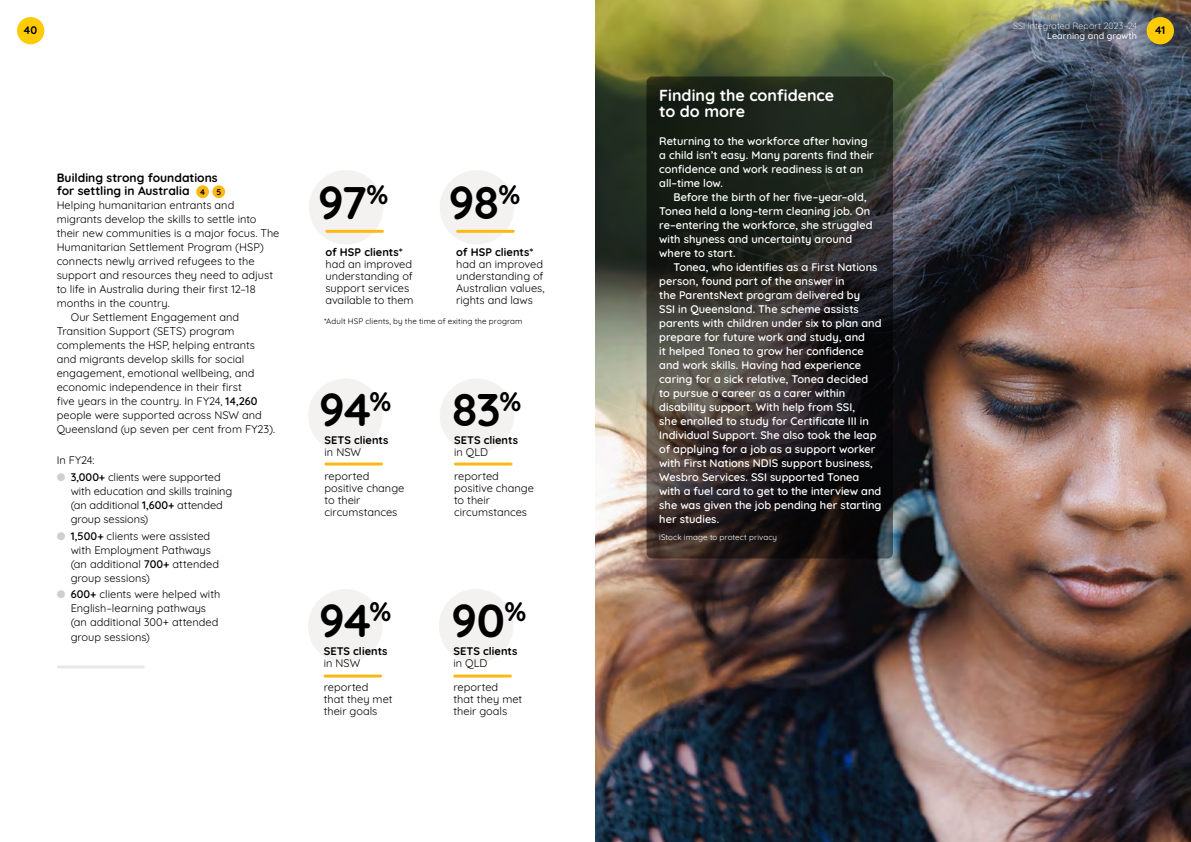
<style>
.page{position:relative;width:1191px;height:842px;background:#fff}
.page>*{position:absolute;margin:0;border:0;box-sizing:border-box;transform-origin:0 0}
.H_46pt{font:700 46px "Quicksand";letter-spacing:-.015em;color:#000}
.H_16pt{font:700 16px/16px "Quicksand";color:#fff}
.H-12pt{font:700 12px/13px "Quicksand";color:#000}
.Body_1b_next{font:600 11px/14px "Quicksand";color:#fff}
.Body_1a_first{font:11px/12px "Quicksand";color:#000}
.Body_1b_next-2{font:11px/14px "Quicksand";color:#000}
.Body_1c_hanging_indent{font:11px/14px "Quicksand";color:#000}
.Body_1a_first-2{font:600 11px/14px "Quicksand";color:#fff}
.Body_1a_first-3{font:700 11px/12px "Quicksand";letter-spacing:.005em;color:#000}
.Body_1a_first-4{font:300 9px "Quicksand";letter-spacing:.005em;color:#fff}
.Body_1a_first-5{font:500 9px "Quicksand";letter-spacing:.015em;color:#fff}
.Table_text{font:700 8.4px "Quicksand";color:#000}
.footnote{font:8px "Quicksand";letter-spacing:.015em;color:#000}
.footnote-2{font:8px "Quicksand";letter-spacing:.015em;color:#fff}
.s1{font-weight:600}
.s2{color:#cfcfd0}
.s3{font-weight:700}
.s4{font-weight:400}
</style>
<div class="page">
<img style="left:595px;top:0;width:596px;height:842px">
<div style="left:17px;top:17px;width:27px;height:27px;background:#ffcb05;border-radius:50%"></div>
<div style="left:1146px;top:17px;width:28px;height:27px;background:#ffcb05;border-radius:50%"></div>
<svg style="left:646px;top:77px;width:247px;height:481px"></svg>
<div style="left:196px;top:185px;width:13px;height:13px;background:#fdb816;border-radius:50%"></div>
<div style="left:212px;top:185px;width:13px;height:13px;background:#fdb816;border-radius:50%"></div>
<hr style="left:58px;top:665px;width:85px;height:3px;background:#e9e8e9">
<div style="left:309px;top:170px;width:74px;height:74px;background:#f3f2f1;border-radius:50%"></div>
<hr style="left:327px;top:230px;width:55px;height:3px;background:#fdb816">
<div style="left:440px;top:170px;width:74px;height:74px;background:#f3f2f1;border-radius:50%"></div>
<hr style="left:457px;top:230px;width:56px;height:3px;background:#fdb816">
<div style="left:308px;top:378px;width:74px;height:75px;background:#f3f2f1;border-radius:50%"></div>
<hr style="left:326px;top:462px;width:55px;height:3px;background:#fdb816">
<div style="left:308px;top:589px;width:74px;height:74px;background:#f3f2f1;border-radius:50%"></div>
<hr style="left:325px;top:675px;width:55px;height:3px;background:#fdb816">
<div style="left:439px;top:589px;width:74px;height:74px;background:#f3f2f1;border-radius:50%"></div>
<hr style="left:455px;top:675px;width:55px;height:3px;background:#fdb816">
<div style="left:440px;top:378px;width:74px;height:75px;background:#f3f2f1;border-radius:50%"></div>
<hr style="left:455px;top:462px;width:56px;height:3px;background:#fdb816">
<p class="Body_1a_first-4" style="left:1013px;top:19px;width:126px">SSI Integrated Report 2023–24</p>
<p class="Body_1a_first-3" style="left:24px;top:23px;width:15px">40</p>
<p class="Body_1a_first-3" style="left:1155px;top:23px;width:12px">41</p>
<p class="Body_1a_first-5" style="left:1047px;top:29px;width:91px">Learning and growth</p>
<p class="H-12pt" style="left:57px;top:170px;width:162px">Building strong foundations for settling in Australia</p>
<p class="Table_text" style="left:200px;top:185px;width:6px">4</p>
<p class="Table_text" style="left:216px;top:185px;width:6px">5</p>
<p class="Body_1a_first" style="left:57px;top:197px;width:224px;line-height:14px">Helping humanitarian entrants and migrants develop the skills to settle into their new communities is a major focus. The Humanitarian Settlement Program (HSP) connects newly arrived refugees to the support and resources they need to adjust to life in Australia during their first 12–18 months in the country.</p>
<p class="Body_1b_next-2" style="left:57px;top:309px;width:220px;text-indent:14px">Our Settlement Engagement and Transition Support (SETS) program complements the HSP, helping entrants and migrants develop skills for social engagement, emotional wellbeing, and economic independence in their first<br>five years in the country. In FY24, <span class="s1">14,260 </span>people were supported across NSW and Queensland (up seven per cent from FY23).</p>
<p class="Body_1c_hanging_indent" style="left:57px;top:452px;width:39px">In FY24:</p>
<p class="Body_1c_hanging_indent" style="left:71px;top:469px;width:163px;text-indent:-14px"><span class="s2">●</span> <span class="s1">3,000+</span> clients were supported with education and skills training (an additional <span class="s1">1,600+</span> attended group sessions)</p>
<p class="Body_1c_hanging_indent" style="left:71px;top:528px;width:150px;text-indent:-14px"><span class="s2">●</span> <span class="s1">1,500+</span> clients were assisted with Employment Pathways (an additional <span class="s1">700+</span> attended group sessions)</p>
<p class="Body_1c_hanging_indent" style="left:71px;top:586px;width:151px;text-indent:-14px"><span class="s2">●</span> <span class="s1">600+</span> clients were helped with<br>English–learning pathways (an additional 300+ attended group sessions)</p>
<p class="H_46pt" style="left:318px;top:167px;width:72px">97<sup>%</sup></p>
<p class="Body_1a_first" style="left:325px;top:245px;width:90px"><span class="s3">of HSP clients* </span>had an improved understanding of support services available to them</p>
<p class="H_46pt" style="left:448px;top:167px;width:73px">98<sup>%</sup></p>
<p class="Body_1a_first" style="left:456px;top:245px;width:90px"><span class="s3">of HSP clients* </span>had an improved understanding of<br>Australian values, rights and laws</p>
<p class="footnote" style="left:324px;top:315px;width:200px">*Adult HSP clients, by the time of exiting the program</p>
<p class="H_46pt" style="left:319px;top:374px;width:74px">94<sup>%</sup></p>
<p class="Body_1a_first-3" style="left:324px;top:433px;width:65px">SETS clients <span class="s4">in NSW</span></p>
<p class="Body_1a_first" style="left:324px;top:469px;width:81px">reported positive change to their circumstances</p>
<p class="H_46pt" style="left:319px;top:585px;width:74px">94<sup>%</sup></p>
<p class="Body_1a_first-3" style="left:324px;top:644px;width:65px">SETS clients <span class="s4">in NSW</span></p>
<p class="Body_1a_first" style="left:324px;top:680px;width:70px">reported<br>that they met their goals</p>
<p class="H_46pt" style="left:452px;top:374px;width:71px">83<sup>%</sup></p>
<p class="Body_1a_first-3" style="left:454px;top:433px;width:65px">SETS clients <span class="s4">in QLD</span></p>
<p class="Body_1a_first" style="left:454px;top:469px;width:81px">reported positive change to their circumstances</p>
<p class="H_46pt" style="left:451px;top:585px;width:77px">90<sup>%</sup></p>
<p class="Body_1a_first-3" style="left:453px;top:644px;width:65px">SETS clients <span class="s4">in QLD</span></p>
<p class="Body_1a_first" style="left:453px;top:680px;width:70px">reported<br>that they met their goals</p>
<p class="H_16pt" style="left:659px;top:86px;width:176px">Finding the confidence to do more</p>
<p class="Body_1a_first-2" style="left:659px;top:133px;width:216px">Returning to the workforce after having a child isn’t easy. Many parents find their confidence and work readiness is at an all–time low.</p>
<p class="Body_1b_next" style="left:659px;top:189px;width:215px;text-indent:14px">Before the birth of her five–year–old, Tonea held a long–term cleaning job. On re–entering the workforce, she struggled with shyness and uncertainty around where to start.</p>
<p class="Body_1b_next" style="left:659px;top:259px;width:224px;text-indent:14px">Tonea, who identifies as a First Nations person, found part of the answer in<br>the ParentsNext program delivered by<br>SSI in Queensland. The scheme assists parents with children under six to plan and prepare for future work and study, and<br>it helped Tonea to grow her confidence and work skills. Having had experience caring for a sick relative, Tonea decided to pursue a career as a carer within disability support. With help from SSI,<br>she enrolled to study for Certificate III in Individual Support. She also took the leap of applying for a job as a support worker with First Nations NDIS support business, Wesbro Services. SSI supported Tonea with a fuel card to get to the interview and she was given the job pending her starting her studies.</p>
<p class="footnote-2" style="left:659px;top:531px;width:119px">iStock image to protect privacy</p>
</div>
